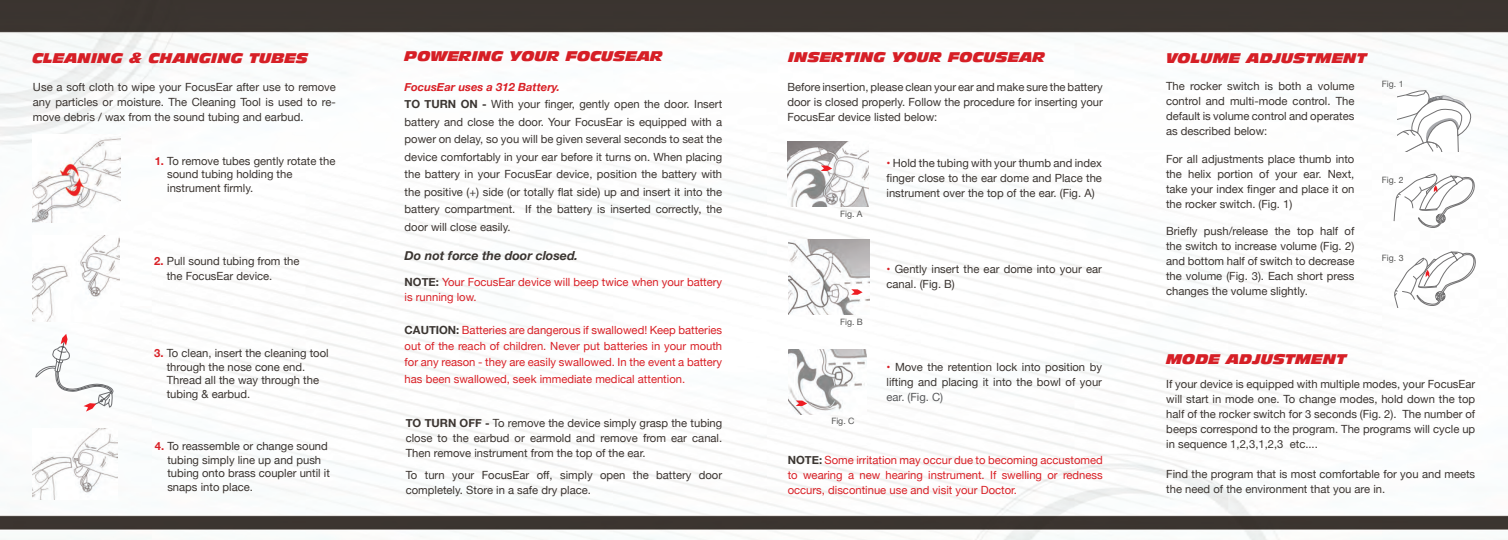
<style>
.page{position:relative;width:1508px;height:540px;background:#fff}
.page>*{position:absolute;margin:0;border:0;box-sizing:border-box;transform-origin:0 0}
.t1{font:italic 13.75px "Antique Olive Nord";color:#d61f26}
.t2{font:italic 700 12.5px "Helvetica Neue";color:#3b3531}
.t3{font:11.25px/15px "Helvetica Neue";color:#3b3531;text-align:justify}
.t4{font:11.25px/15px "Helvetica Neue";color:#d92026;text-align:justify}
.t5{font:11.25px/15px "Helvetica Neue";color:#3b3430;text-align:justify}
.t6{font:11.25px "Helvetica Neue";color:#3a3430}
.t7{font:italic 700 11.25px "Helvetica Neue";color:#d92026}
.t8{font:8.75px "Helvetica Neue";color:#565655}
.s1{font-weight:700;color:#d92026}
.s2{font-weight:700}
.s3{font-weight:700;color:#3b3531}
.s4{color:#d91f26}
.s5{color:#58595b}
</style>
<div class="page">
<img style="left:0;top:0;width:1508px;height:540px">
<img style="left:788px;top:142px;width:80px;height:65px">
<svg style="left:820px;top:166px;width:12px;height:5px"></svg>
<img style="left:788px;top:240px;width:81px;height:74px">
<svg style="left:851px;top:289px;width:11px;height:6px"></svg>
<img style="left:788px;top:349px;width:78px;height:65px">
<svg style="left:795px;top:401px;width:12px;height:5px"></svg>
<svg style="left:1393px;top:174px;width:82px;height:56px"></svg>
<svg style="left:1393px;top:249px;width:82px;height:58px"></svg>
<svg style="left:1397px;top:90px;width:75px;height:62px"></svg>
<img style="left:33px;top:135px;width:87px;height:87px">
<svg style="left:33px;top:334px;width:83px;height:78px"></svg>
<img style="left:33px;top:235px;width:86px;height:86px">
<img style="left:33px;top:429px;width:85px;height:71px">
<p class="t1" style="left:32px;top:49px;width:277px">CLEANING &amp; CHANGING TUBES</p>
<p class="t1" style="left:405px;top:47px;width:260px">POWERING YOUR FOCUSEAR</p>
<p class="t1" style="left:788px;top:48px;width:258px">INSERTING YOUR FOCUSEAR</p>
<p class="t1" style="left:1166px;top:49px;width:202px">VOLUME ADJUSTMENT</p>
<p class="t3" style="left:33px;top:80px;width:304px">Use a soft cloth to wipe your FocusEar after use to remove</p>
<p class="t8" style="left:1381px;top:78px;width:23px">Fig. 1</p>
<p class="t3" style="left:33px;top:95px;width:304px">any particles or moisture. The Cleaning Tool is used to re&shy;move debris / wax from the sound tubing and earbud.</p>
<p class="t3" style="left:155px;top:154px;width:182px"><span class="s1">1.</span> To remove tubes gently rotate the</p>
<p class="t3" style="left:167px;top:167px;width:127px">sound tubing holding the</p>
<p class="t3" style="left:167px;top:181px;width:88px">instrument firmly.</p>
<p class="t3" style="left:1166px;top:79px;width:190px">The rocker switch is both a volume control and multi-mode control. The default is volume control and operates as described below:</p>
<p class="t3" style="left:1166px;top:152px;width:190px">For all adjustments place thumb into the helix portion of your ear. Next, take your index finger and place it on the rocker switch. (Fig. 1)</p>
<p class="t3" style="left:1166px;top:224px;width:190px">Briefly push/release the top half of the switch to increase volume (Fig. 2) and bottom half of switch to decrease the volume (Fig. 3). Each short press changes the volume slightly.</p>
<p class="t3" style="left:787px;top:80px;width:317px">Before insertion, please clean your ear and make sure the battery door is closed properly. Follow the procedure for inserting your FocusEar device listed below:</p>
<p class="t7" style="left:405px;top:78px;width:157px">FocusEar uses a 312 Battery.</p>
<p class="t3" style="left:405px;top:96px;width:319px;line-height:17.5px"><span class="s2">TO TURN ON -</span> With your finger, gently open the door. Insert battery and close the door. Your FocusEar is equipped with a power on delay, so you will be given several seconds to seat the device comfortably in your ear before it turns on. When placing the battery in your FocusEar device, position the battery with the positive (+) side (or totally flat side) up and insert it into the battery compartment. If the battery is inserted correctly, the door will close easily.</p>
<p class="t2" style="left:405px;top:245px;width:175px">Do not force the door closed.</p>
<p class="t4" style="left:405px;top:275px;width:319px"><span class="s3">NOTE:</span> Your FocusEar device will beep twice when your battery is running low.</p>
<p class="t4" style="left:405px;top:323px;width:319px;line-height:16.2px"><span class="s3">CAUTION:</span> Batteries are dangerous if swallowed! Keep batteries out of the reach of children. Never put batteries in your mouth for any reason - they are easily swallowed. In the event a battery has been swallowed, seek immediate medical attention.</p>
<p class="t5" style="left:406px;top:417px;width:318px"><span class="s2">TO TURN OFF -</span> To remove the device simply grasp the tubing close to the earbud or earmold and remove from ear canal.<br>Then remove instrument from the top of the ear.</p>
<p class="t5" style="left:406px;top:468px;width:318px">To turn your FocusEar off, simply open the battery door completely. Store in a safe dry place.</p>
<p class="t3" style="left:886px;top:156px;width:217px"><span class="s4">•</span> Hold the tubing with your thumb and index finger close to the ear dome and Place the instrument over the top of the ear. (Fig. A)</p>
<p class="t8" style="left:1381px;top:174px;width:23px">Fig. 2</p>
<p class="t8" style="left:840px;top:207px;width:24px">Fig. A</p>
<p class="t8" style="left:1381px;top:251px;width:23px">Fig. 3</p>
<p class="t3" style="left:154px;top:254px;width:147px"><span class="s1">2.</span> Pull sound tubing from the</p>
<p class="t3" style="left:167px;top:269px;width:107px">the FocusEar device.</p>
<p class="t3" style="left:886px;top:263px;width:217px"><span class="s4">•</span> Gently insert the ear dome into your ear canal. (Fig. B)</p>
<p class="t8" style="left:840px;top:316px;width:24px">Fig. B</p>
<p class="t3" style="left:154px;top:346px;width:176px"><span class="s1">3.</span> To clean, insert the cleaning tool</p>
<p class="t3" style="left:167px;top:360px;width:140px">through the nose cone end.</p>
<p class="t3" style="left:167px;top:373px;width:154px">Thread all the way through the</p>
<p class="t3" style="left:167px;top:387px;width:85px">tubing &amp; earbud.</p>
<p class="t1" style="left:1166px;top:350px;width:182px">MODE ADJUSTMENT</p>
<p class="t3" style="left:886px;top:360px;width:217px"><span class="s4">•</span> Move the retention lock into position by lifting and placing it into the bowl of your <span class="s5">ear. (Fig. C)</span></p>
<p class="t3" style="left:1166px;top:377px;width:310px">If your device is equipped with multiple modes, your FocusEar will start in mode one. To change modes, hold down the top half of the rocker switch for 3 seconds (Fig. 2). The number of beeps correspond to the program. The programs will cycle up in sequence 1,2,3,1,2,3 etc....</p>
<p class="t3" style="left:1166px;top:467px;width:310px">Find the program that is most comfortable for you and meets the need of the environment that you are in.</p>
<p class="t8" style="left:831px;top:415px;width:25px">Fig. C</p>
<p class="t6" style="left:155px;top:438px;width:174px"><span class="s1">4.</span> To reassemble or change sound</p>
<p class="t6" style="left:167px;top:452px;width:155px">tubing simply line up and push</p>
<p class="t6" style="left:167px;top:465px;width:164px">tubing onto brass coupler until it</p>
<p class="t6" style="left:167px;top:479px;width:87px">snaps into place.</p>
<p class="t4" style="left:788px;top:453px;width:316px"><span class="s3">NOTE:</span> Some irritation may occur due to becoming accustomed to wearing a new hearing instrument. If swelling or redness occurs, discontinue use and visit your Doctor.</p>
</div>
